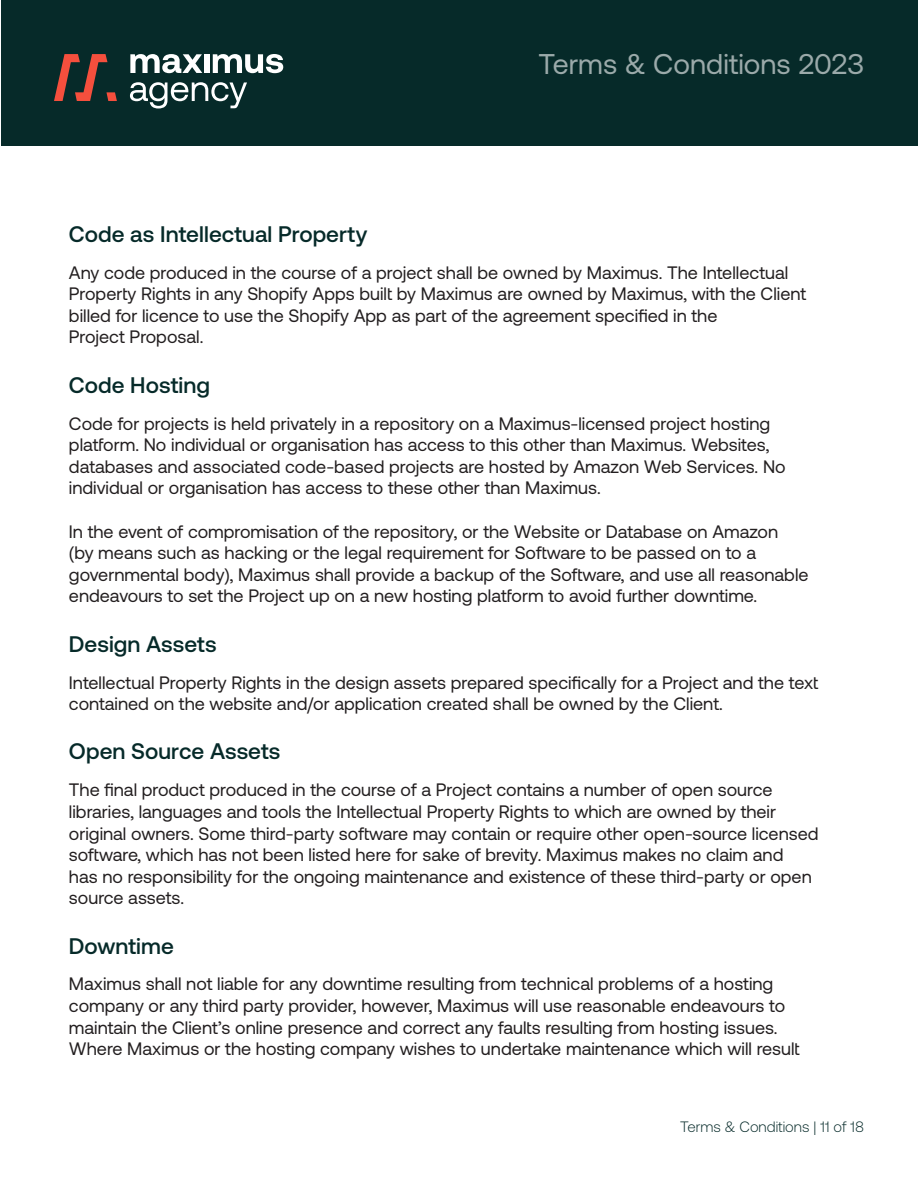
<style>
.page{position:relative;width:918px;height:1188px;background:#fff}
.page>*{position:absolute;margin:0;border:0;box-sizing:border-box;transform-origin:0 0}
.t1{font:28.5px "Aeonik";color:#9baaaa}
.t2{font:500 22.5px "Aeonik";letter-spacing:.005em;color:#062a29}
.t3{font:18px/21.6px "Aeonik";color:#231f20}
.t4{font:300 15px "Aeonik";color:#062a29}
</style>
<div class="page">
<div style="left:2px;top:0;width:916px;height:146px;background:#062a29"></div>
<svg style="left:54px;top:54px;width:63px;height:47px"></svg>
<svg style="left:130px;top:54px;width:72px;height:19px"></svg>
<div style="left:204px;top:54px;width:5px;height:19px;background:#fff"></div>
<svg style="left:213px;top:54px;width:70px;height:19px"></svg>
<svg style="left:130px;top:82px;width:117px;height:27px"></svg>
<h1 class="t1" style="left:538px;top:48px;width:327px">Terms &amp; Conditions 2023</h1>
<h3 class="t2" style="left:69px;top:221px;width:300px">Code as Intellectual Property</h3>
<p class="t3" style="left:69px;top:262px;width:738px">Any code produced in the course of a project shall be owned by Maximus. The Intellectual Property Rights in any Shopify Apps built by Maximus are owned by Maximus, with the Client billed for licence to use the Shopify App as part of the agreement specified in the<br>Project Proposal.</p>
<h3 class="t2" style="left:69px;top:372px;width:143px">Code Hosting</h3>
<p class="t3" style="left:69px;top:413px;width:718px">Code for projects is held privately in a repository on a Maximus-licensed project hosting platform. No individual or organisation has access to this other than Maximus. Websites, databases and associated code-based projects are hosted by Amazon Web Services. No individual or organisation has access to these other than Maximus.</p>
<p class="t3" style="left:69px;top:521px;width:741px">In the event of compromisation of the repository, or the Website or Database on Amazon<br>(by means such as hacking or the legal requirement for Software to be passed on to a governmental body), Maximus shall provide a backup of the Software, and use all reasonable endeavours to set the Project up on a new hosting platform to avoid further downtime.</p>
<h3 class="t2" style="left:69px;top:631px;width:149px">Design Assets</h3>
<p class="t3" style="left:69px;top:672px;width:751px">Intellectual Property Rights in the design assets prepared specifically for a Project and the text contained on the website and/or application created shall be owned by the Client.</p>
<h3 class="t2" style="left:69px;top:739px;width:213px">Open Source Assets</h3>
<p class="t3" style="left:69px;top:779px;width:751px">The final product produced in the course of a Project contains a number of open source libraries, languages and tools the Intellectual Property Rights to which are owned by their original owners. Some third-party software may contain or require other open-source licensed software, which has not been listed here for sake of brevity. Maximus makes no claim and<br>has no responsibility for the ongoing maintenance and existence of these third-party or open source assets.</p>
<h3 class="t2" style="left:69px;top:933px;width:107px">Downtime</h3>
<p class="t3" style="left:69px;top:973px;width:732px">Maximus shall not liable for any downtime resulting from technical problems of a hosting company or any third party provider, however, Maximus will use reasonable endeavours to maintain the Client’s online presence and correct any faults resulting from hosting issues.<br>Where Maximus or the hosting company wishes to undertake maintenance which will result</p>
<p class="t4" style="left:680px;top:1118px;width:185px">Terms &amp; Conditions | 11 of 18</p>
</div>
